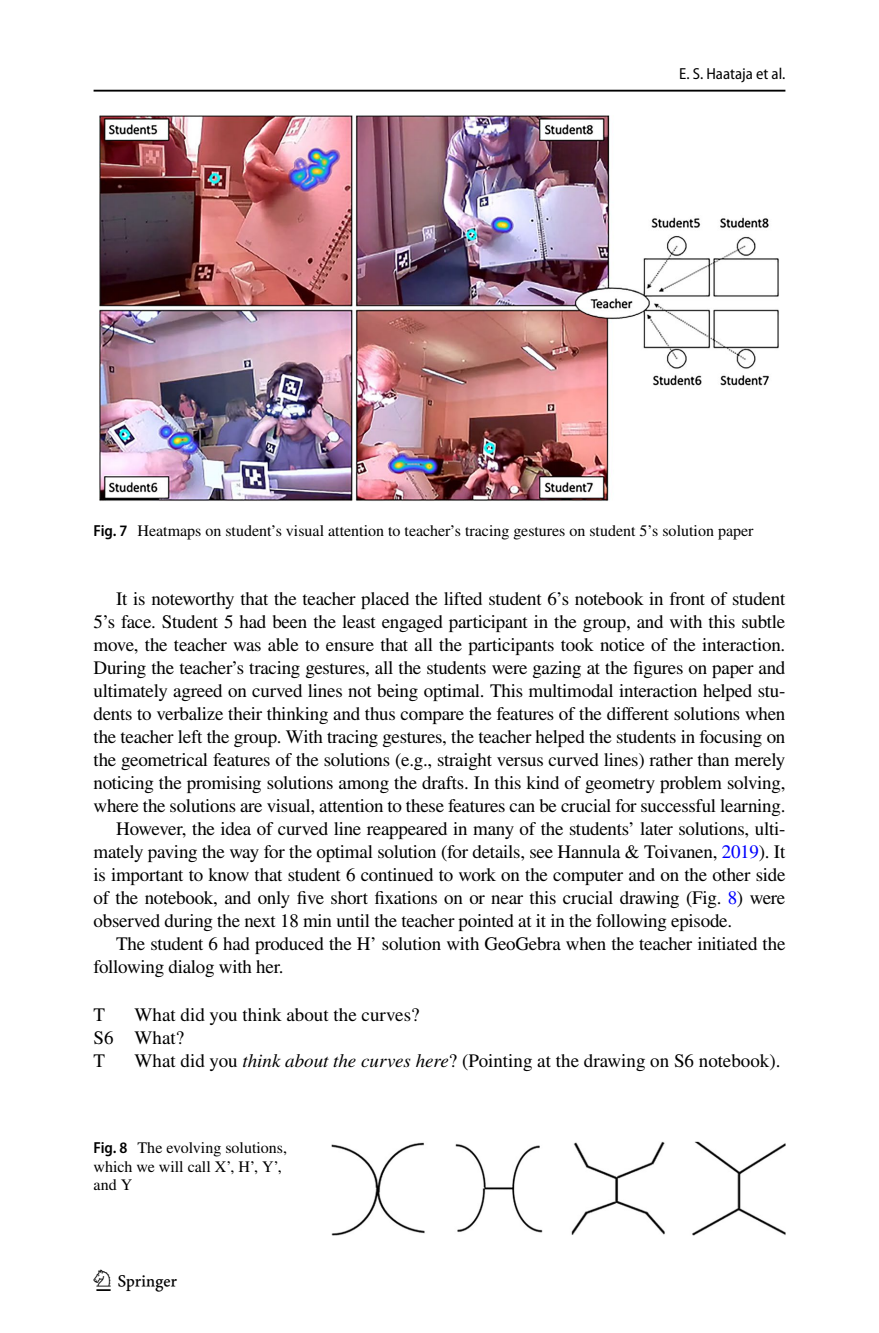
<style>
.page{position:relative;width:879px;height:1333px;background:#fff}
.page>*{position:absolute;margin:0;border:0;box-sizing:border-box;transform-origin:0 0}
.t1{font:30px "Springnew Regular 4";color:#000}
.t2{font:19px/23px "STIX";letter-spacing:-.015em;color:#000}
.t3{font:16px/18.4px "STIX";color:#000}
.t4{font:semi-condensed 16px "Myriad Pro";color:#000}
.s1{font-family:"Myriad Pro";font-weight:600;font-stretch:semi-condensed}
.s2{color:#00f}
.s3{font-style:italic}
</style>
<div class="page">
<hr style="left:94px;top:90px;width:691px;height:2px;background:#000">
<img style="left:99px;top:116px;width:680px;height:385px">
<img style="left:332px;top:1141px;width:453px;height:94px">
<p class="t4" style="left:679px;top:65px;width:108px">E. S. Haataja et al.</p>
<p class="t3" style="left:94px;top:522px;width:661px"><span class="s1">Fig. 7</span> Heatmaps on student’s visual attention to teacher’s tracing gestures on student 5’s solution paper</p>
<p class="t2" style="left:116px;top:588px;width:670px">It is noteworthy that the teacher placed the lifted student 6’s notebook in front of student</p>
<p class="t2" style="left:94px;top:611px;width:693px">5’s face. Student 5 had been the least engaged participant in the group, and with this subtle</p>
<p class="t2" style="left:94px;top:634px;width:693px">move, the teacher was able to ensure that all the participants took notice of the interaction.</p>
<p class="t2" style="left:94px;top:657px;width:693px">During the teacher’s tracing gestures, all the students were gazing at the figures on paper and</p>
<p class="t2" style="left:94px;top:680px;width:693px">ultimately agreed on curved lines not being optimal. This multimodal interaction helped stu-</p>
<p class="t2" style="left:94px;top:703px;width:693px">dents to verbalize their thinking and thus compare the features of the different solutions when</p>
<p class="t2" style="left:94px;top:726px;width:693px">the teacher left the group. With tracing gestures, the teacher helped the students in focusing on</p>
<p class="t2" style="left:94px;top:749px;width:693px">the geometrical features of the solutions (e.g., straight versus curved lines) rather than merely</p>
<p class="t2" style="left:94px;top:772px;width:693px">noticing the promising solutions among the drafts. In this kind of geometry problem solving,</p>
<p class="t2" style="left:94px;top:795px;width:693px">where the solutions are visual, attention to these features can be crucial for successful learning.</p>
<p class="t2" style="left:116px;top:818px;width:671px">However, the idea of curved line reappeared in many of the students’ later solutions, ulti-</p>
<p class="t2" style="left:94px;top:841px;width:693px">mately paving the way for the optimal solution (for details, see Hannula &amp; Toivanen, <span class="s2">2019</span>). It</p>
<p class="t2" style="left:94px;top:864px;width:693px">is important to know that student 6 continued to work on the computer and on the other side</p>
<p class="t2" style="left:94px;top:887px;width:693px">of the notebook, and only five short fixations on or near this crucial drawing (Fig. <span class="s2">8</span>) were</p>
<p class="t2" style="left:94px;top:910px;width:640px">observed during the next 18 min until the teacher pointed at it in the following episode.</p>
<p class="t2" style="left:116px;top:933px;width:671px">The student 6 had produced the H’ solution with GeoGebra when the teacher initiated the</p>
<p class="t2" style="left:94px;top:956px;width:191px">following dialog with her.</p>
<p class="t2" style="left:94px;top:1004px;width:13px">T</p>
<p class="t2" style="left:94px;top:1004px;width:327px;text-indent:41px">What did you think about the curves?<br>S6 What?<br>T</p>
<p class="t2" style="left:135px;top:1050px;width:647px">What did you <span class="s3">think about the curves here</span>? (Pointing at the drawing on S6 notebook).</p>
<p class="t3" style="left:94px;top:1139px;width:195px"><span class="s1">Fig. 8</span> The evolving solutions, which we will call X’, H’, Y’, and Y</p>
<h1 class="t1" style="left:96px;top:1269px;width:83px">1 3</h1>
</div>
